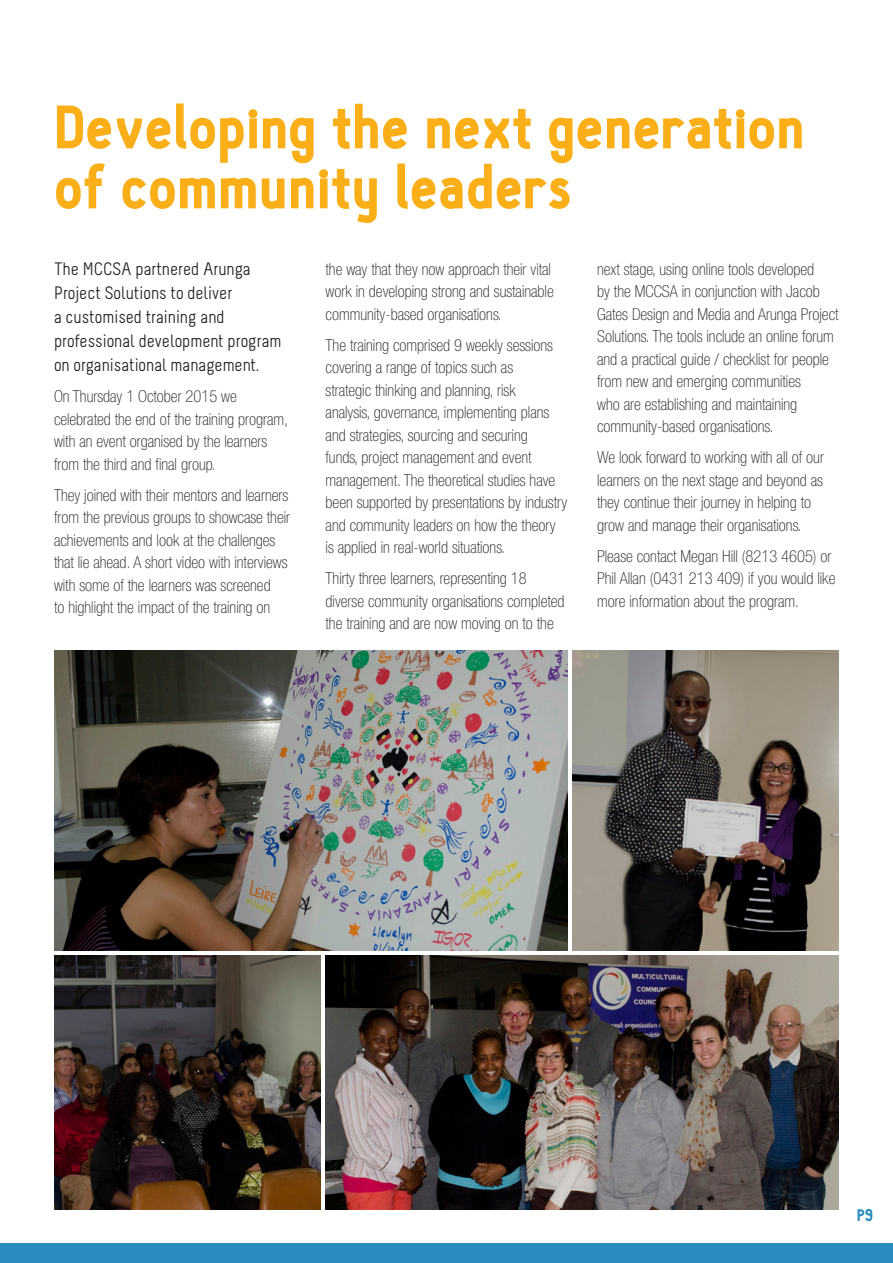
<style>
.page{position:relative;width:893px;height:1263px;background:#fff}
.page>*{position:absolute;margin:0;border:0;box-sizing:border-box;transform-origin:0 0}
.Heading{font:900 60px/60px "Hallosans";color:#faaf18}
.intro{font:18px/24px "Melbourne";color:#231f20}
.Body{font:100 condensed 16.5px/22.5px "Helvetica Neue";color:#231f20}
.t1{font:900 16.5px "Hallosans";color:#2a8dbf}
</style>
<div class="page">
<div style="left:0;top:1243px;width:893px;height:20px;background:#2a8dbf"></div>
<img style="left:54px;top:651px;width:513px;height:299px">
<img style="left:573px;top:651px;width:266px;height:299px">
<img style="left:326px;top:955px;width:513px;height:254px">
<img style="left:54px;top:955px;width:266px;height:254px">
<p class="Heading" style="left:54px;top:100px;width:752px">Developing the next generation of community leaders</p>
<p class="intro" style="left:54px;top:257px;width:229px">The MCCSA partnered Arunga<br>Project Solutions to deliver<br>a customised training and professional development program on organisational management.</p>
<p class="Body" style="left:54px;top:385px;width:236px">On Thursday 1 October 2015 we celebrated the end of the training program, with an event organised by the learners from the third and final group.</p>
<p class="Body" style="left:54px;top:483px;width:238px">They joined with their mentors and learners from the previous groups to showcase their achievements and look at the challenges that lie ahead. A short video with interviews with some of the learners was screened<br>to highlight the impact of the training on</p>
<p class="Body" style="left:326px;top:258px;width:230px">the way that they now approach their vital work in developing strong and sustainable community-based organisations.</p>
<p class="Body" style="left:326px;top:334px;width:243px">The training comprised 9 weekly sessions covering a range of topics such as<br>strategic thinking and planning, risk<br>analysis, governance, implementing plans and strategies, sourcing and securing<br>funds, project management and event management. The theoretical studies have been supported by presentations by industry and community leaders on how the theory is applied in real-world situations.</p>
<p class="Body" style="left:326px;top:567px;width:240px">Thirty three learners, representing 18 diverse community organisations completed the training and are now moving on to the</p>
<p class="Body" style="left:597px;top:258px;width:243px">next stage, using online tools developed<br>by the MCCSA in conjunction with Jacob Gates Design and Media and Arunga Project Solutions. The tools include an online forum and a practical guide / checklist for people from new and emerging communities<br>who are establishing and maintaining community-based organisations.</p>
<p class="Body" style="left:597px;top:446px;width:228px">We look forward to working with all of our learners on the next stage and beyond as they continue their journey in helping to grow and manage their organisations.</p>
<p class="Body" style="left:597px;top:545px;width:240px">Please contact Megan Hill (8213 4605) or<br>Phil Allan (0431 213 409) if you would like more information about the program.</p>
<p class="t1" style="left:857px;top:1206px;width:17px">P9</p>
</div>
